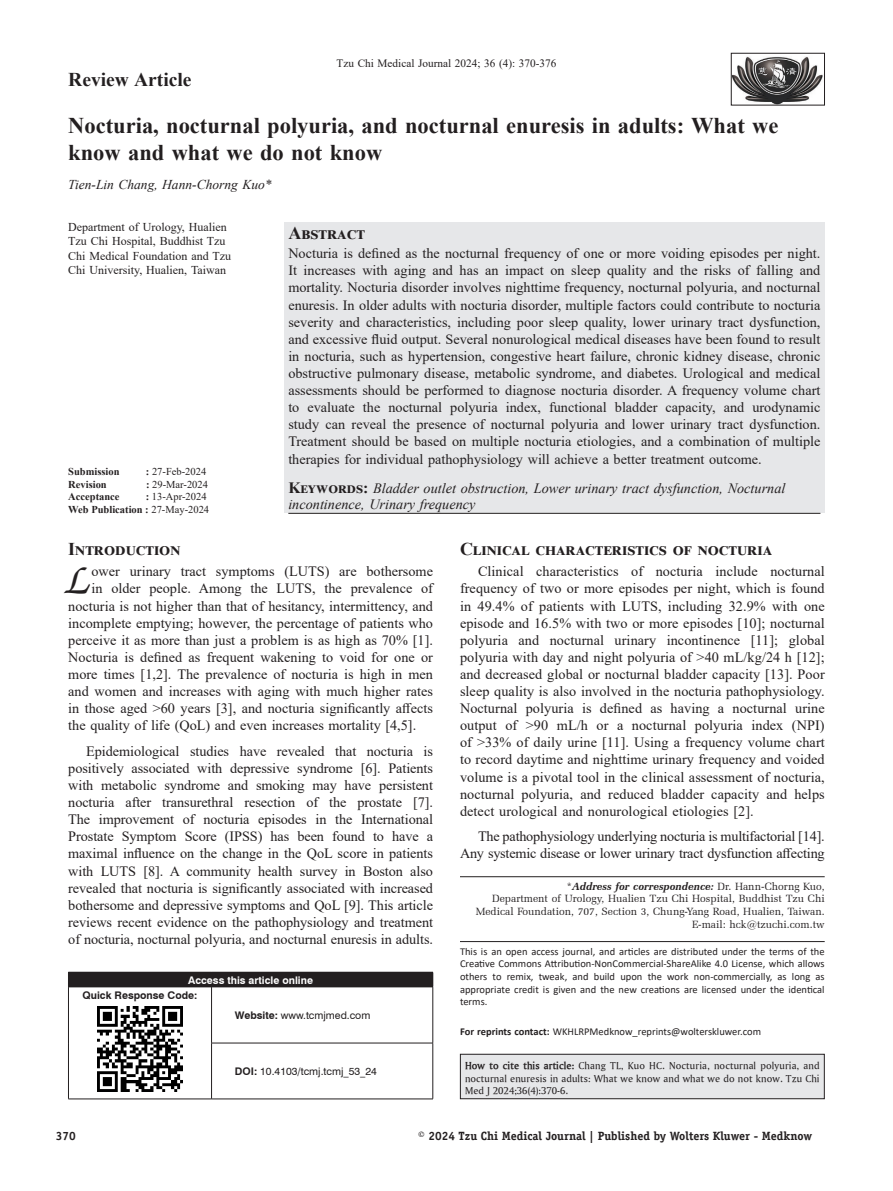
<style>
.page{position:relative;width:893px;height:1191px;background:#fff}
.page>*{position:absolute;margin:0;border:0;box-sizing:border-box;transform-origin:0 0}
._1_TX_text{font:italic 500 42.15px "Zapf Chancery IT Cby BT";color:#231f20}
.AT{font:700 22.5px/27px "Times New Roman";color:#231f20}
.AH{font:700 19.5px "Times New Roman";color:#231f20}
.ABSH{font:700 18px "Times New Roman";letter-spacing:.03em;color:#231f20}
.TX{font:14.25px/17.1px "Times New Roman";letter-spacing:-.015em;color:#231f20;text-align:justify}
.ABS{font:14.25px/17.1px "Times New Roman";color:#231f20;text-align:justify}
._1_TX_text-2{font:14.25px "Times New Roman";color:#231f20}
.KWD{font:italic 14.25px/16.2px "Times New Roman";color:#231f20}
.AU{font:italic 13.5px "Times New Roman";color:#231f20}
.AFF{font:12px/14.4px "Times New Roman";color:#231f20}
.t1{font:700 12px "Officina Serif";color:#231f20}
.F_RH{font:11.25px "Times New Roman";color:#231f20}
.TX-2{font:10.5px/12.6px "Calibri";color:#231f20;text-align:justify}
.ADD{font:10.5px/12.6px "Zapf Elliptical 711 BT";color:#231f20;text-align:right}
.HTC{font:10.5px/12.6px "Ameretto Normal";letter-spacing:.01em;color:#231f20;text-align:justify}
.HIS{font:700 10.5px "Times New Roman";color:#231f20}
.HIS-2{font:10.5px "Times New Roman";color:#231f20}
.DOI{font:10.5px "Swiss 721 BT";color:#231f20}
.ATAO{font:700 10.5px "Swiss 721 BT";color:#fff}
.Website{font:10.5px "Swiss 721 BT";color:#231f20}
.QRC{font:700 10.5px "Swiss 721 BT";color:#231f20}
.s1{font-weight:700;font-style:normal;font-size:15.75px}
.s2{font-weight:700}
.s3{font-weight:400}
.s4{font-weight:700;font-style:italic}
.s5{font-family:"Ameretto";font-weight:700}
</style>
<div class="page">
<div style="left:284px;top:222px;width:541px;height:291px;background:#e6e7e9"></div>
<hr style="left:288px;top:513px;width:532px;height:1px;background:#231f20">
<div style="left:460px;top:1054px;width:364px;height:44px;background:#e6e7e9"></div>
<div style="left:460px;top:1053px;width:365px;height:46px;border:1px solid #231f20"></div>
<div style="left:68px;top:972px;width:365px;height:15px;background:#231f20"></div>
<svg style="left:433px;top:972px;width:1px;height:14px"></svg>
<hr style="left:68px;top:987px;width:1px;height:56px;background:#231f20">
<hr style="left:68px;top:1043px;width:1px;height:55px;background:#231f20">
<hr style="left:211px;top:987px;width:1px;height:55px;background:#231f20">
<hr style="left:433px;top:987px;width:1px;height:55px;background:#231f20">
<hr style="left:68px;top:1098px;width:144px;height:1px;background:#231f20">
<hr style="left:211px;top:1043px;width:1px;height:55px;background:#231f20">
<hr style="left:211px;top:1042px;width:222px;height:1px;background:#231f20">
<hr style="left:433px;top:1043px;width:1px;height:55px;background:#231f20">
<hr style="left:212px;top:1098px;width:221px;height:1px;background:#231f20">
<img style="left:98px;top:1007px;width:84px;height:85px">
<hr style="left:460px;top:876px;width:365px;height:1px;background:#231f20">
<img style="left:733px;top:56px;width:90px;height:47px">
<div style="left:731px;top:53px;width:94px;height:52px;border:1px solid #231f20"></div>
<hr style="left:460px;top:941px;width:365px;height:1px;background:#231f20">
<p class="AH" style="left:68px;top:65px;width:125px">Review Article</p>
<p class="F_RH" style="left:336px;top:55px;width:221px">Tzu Chi Medical Journal 2024; 36 (4): 370‑376</p>
<p class="AT" style="left:68px;top:111px;width:712px">Nocturia, nocturnal polyuria, and nocturnal enuresis in adults: What we know and what we do not know</p>
<p class="AU" style="left:68px;top:175px;width:205px">Tien‑Lin Chang, Hann‑Chorng Kuo*</p>
<p class="AFF" style="left:68px;top:219px;width:164px">Department of Urology, Hualien<br>Tzu Chi Hospital, Buddhist Tzu<br>Chi Medical Foundation and Tzu<br>Chi University, Hualien, Taiwan</p>
<p class="ABSH" style="left:288px;top:220px;width:78px">Abstract</p>
<p class="ABS" style="left:288px;top:244px;width:534px">Nocturia is defined as the nocturnal frequency of one or more voiding episodes per night.<br>It increases with aging and has an impact on sleep quality and the risks of falling and mortality. Nocturia disorder involves nighttime frequency, nocturnal polyuria, and nocturnal enuresis. In older adults with nocturia disorder, multiple factors could contribute to nocturia severity and characteristics, including poor sleep quality, lower urinary tract dysfunction, and excessive fluid output. Several nonurological medical diseases have been found to result in nocturia, such as hypertension, congestive heart failure, chronic kidney disease, chronic obstructive pulmonary disease, metabolic syndrome, and diabetes. Urological and medical assessments should be performed to diagnose nocturia disorder. A frequency volume chart to evaluate the nocturnal polyuria index, functional bladder capacity, and urodynamic study can reveal the presence of nocturnal polyuria and lower urinary tract dysfunction.<br>Treatment should be based on multiple nocturia etiologies, and a combination of multiple therapies for individual pathophysiology will achieve a better treatment outcome.</p>
<p class="KWD" style="left:288px;top:479px;width:499px"><span class="s1">Keywords:</span> Bladder outlet obstruction, Lower urinary tract dysfunction, Nocturnal incontinence, Urinary frequency</p>
<h1 class="ABSH" style="left:460px;top:536px;width:313px">Clinical characteristics of nocturia</h1>
<p class="TX" style="left:460px;top:562px;width:366px;text-indent:18px">Clinical characteristics of nocturia include nocturnal frequency of two or more episodes per night, which is found in 49.4% of patients with LUTS, including 32.9% with one episode and 16.5% with two or more episodes [10]; nocturnal polyuria and nocturnal urinary incontinence [11]; global polyuria with day and night polyuria of &gt;40 mL/kg/24 h [12]; and decreased global or nocturnal bladder capacity [13]. Poor sleep quality is also involved in the nocturia pathophysiology.<br>Nocturnal polyuria is defined as having a nocturnal urine output of &gt;90 mL/h or a nocturnal polyuria index (NPI) of &gt;33% of daily urine [11]. Using a frequency volume chart to record daytime and nighttime urinary frequency and voided volume is a pivotal tool in the clinical assessment of nocturia, nocturnal polyuria, and reduced bladder capacity and helps detect urological and nonurological etiologies [2].</p>
<p class="TX" style="left:460px;top:827px;width:366px;text-align:right">The pathophysiology underlying nocturia is multifactorial [14].<br>Any systemic disease or lower urinary tract dysfunction affecting</p>
<p class="HIS" style="left:68px;top:464px;width:53px">Submission</p>
<p class="HIS-2" style="left:146px;top:464px;width:62px"><span class="s2">:</span> 27‑Feb‑2024</p>
<p class="HIS" style="left:68px;top:476px;width:40px">Revision</p>
<p class="HIS-2" style="left:146px;top:477px;width:63px"><span class="s2">:</span> 29‑Mar‑2024</p>
<p class="HIS" style="left:68px;top:489px;width:53px">Acceptance</p>
<p class="HIS-2" style="left:146px;top:489px;width:62px"><span class="s2">:</span> 13‑Apr‑2024</p>
<p class="HIS" style="left:68px;top:502px;width:142px">Web Publication : <span class="s3">27-May-2024</span></p>
<h1 class="ABSH" style="left:68px;top:536px;width:114px">Introduction</h1>
<p class="_1_TX_text" style="left:68px;top:558px;width:25px">L</p>
<p class="_1_TX_text-2" style="left:92px;top:561px;width:343px">ower urinary tract symptoms (LUTS) are bothersome</p>
<p class="_1_TX_text-2" style="left:92px;top:578px;width:343px">in older people. Among the LUTS, the prevalence of</p>
<p class="_1_TX_text-2" style="left:68px;top:595px;width:366px">nocturia is not higher than that of hesitancy, intermittency, and</p>
<p class="_1_TX_text-2" style="left:68px;top:613px;width:366px">incomplete emptying; however, the percentage of patients who</p>
<p class="_1_TX_text-2" style="left:68px;top:630px;width:366px">perceive it as more than just a problem is as high as 70% [1].</p>
<p class="_1_TX_text-2" style="left:68px;top:647px;width:366px">Nocturia is defined as frequent wakening to void for one or</p>
<p class="_1_TX_text-2" style="left:68px;top:664px;width:366px">more times [1,2]. The prevalence of nocturia is high in men</p>
<p class="_1_TX_text-2" style="left:68px;top:681px;width:366px">and women and increases with aging with much higher rates</p>
<p class="_1_TX_text-2" style="left:68px;top:698px;width:366px">in those aged &gt;60 years [3], and nocturia significantly affects</p>
<p class="_1_TX_text-2" style="left:68px;top:715px;width:349px">the quality of life (QoL) and even increases mortality [4,5].</p>
<p class="TX" style="left:68px;top:742px;width:366px;text-indent:18px">Epidemiological studies have revealed that nocturia is positively associated with depressive syndrome [6]. Patients with metabolic syndrome and smoking may have persistent nocturia after transurethral resection of the prostate [7].<br>The improvement of nocturia episodes in the International Prostate Symptom Score (IPSS) has been found to have a maximal influence on the change in the QoL score in patients with LUTS [8]. A community health survey in Boston also revealed that nocturia is significantly associated with increased bothersome and depressive symptoms and QoL [9]. This article reviews recent evidence on the pathophysiology and treatment of nocturia, nocturnal polyuria, and nocturnal enuresis in adults.</p>
<p class="ADD" style="left:476px;top:880px;width:350px">*<span class="s4">Address for correspondence:</span> Dr. Hann‑Chorng Kuo,<br>Department of Urology, Hualien Tzu Chi Hospital, Buddhist Tzu Chi Medical Foundation, 707, Section 3, Chung‑Yang Road, Hualien, Taiwan.<br>E‑mail: hck@tzuchi.com.tw</p>
<p class="TX-2" style="left:460px;top:944px;width:366px">This is an open access journal, and articles are distributed under the terms of the Creative Commons Attribution‑NonCommercial‑ShareAlike 4.0 License, which allows others to remix, tweak, and build upon the work non‑commercially, as long as appropriate credit is given and the new creations are licensed under the identical terms.</p>
<p class="TX-2" style="left:460px;top:1024px;width:303px"><span class="s2">For reprints contact:</span> WKHLRPMedknow_reprints@wolterskluwer.com</p>
<p class="ATAO" style="left:188px;top:972px;width:126px">Access this article online</p>
<p class="QRC" style="left:83px;top:988px;width:116px">Quick Response Code:</p>
<p class="Website" style="left:235px;top:1008px;width:137px"><span class="s2">Website:</span> www.tcmjmed.com</p>
<p class="DOI" style="left:235px;top:1064px;width:144px"><span class="s2">DOI:</span> 10.4103/tcmj.tcmj_53_24</p>
<p class="HTC" style="left:465px;top:1059px;width:356px"><span class="s5">How to cite this article:</span> Chang TL, Kuo HC. Nocturia, nocturnal polyuria, and nocturnal enuresis in adults: What we know and what we do not know. Tzu Chi Med J 2024;36(4):370-6.</p>
<p class="t1" style="left:56px;top:1128px;width:22px">370</p>
<p class="t1" style="left:418px;top:1128px;width:395px">© 2024 Tzu Chi Medical Journal | Published by Wolters Kluwer - Medknow</p>
</div>
